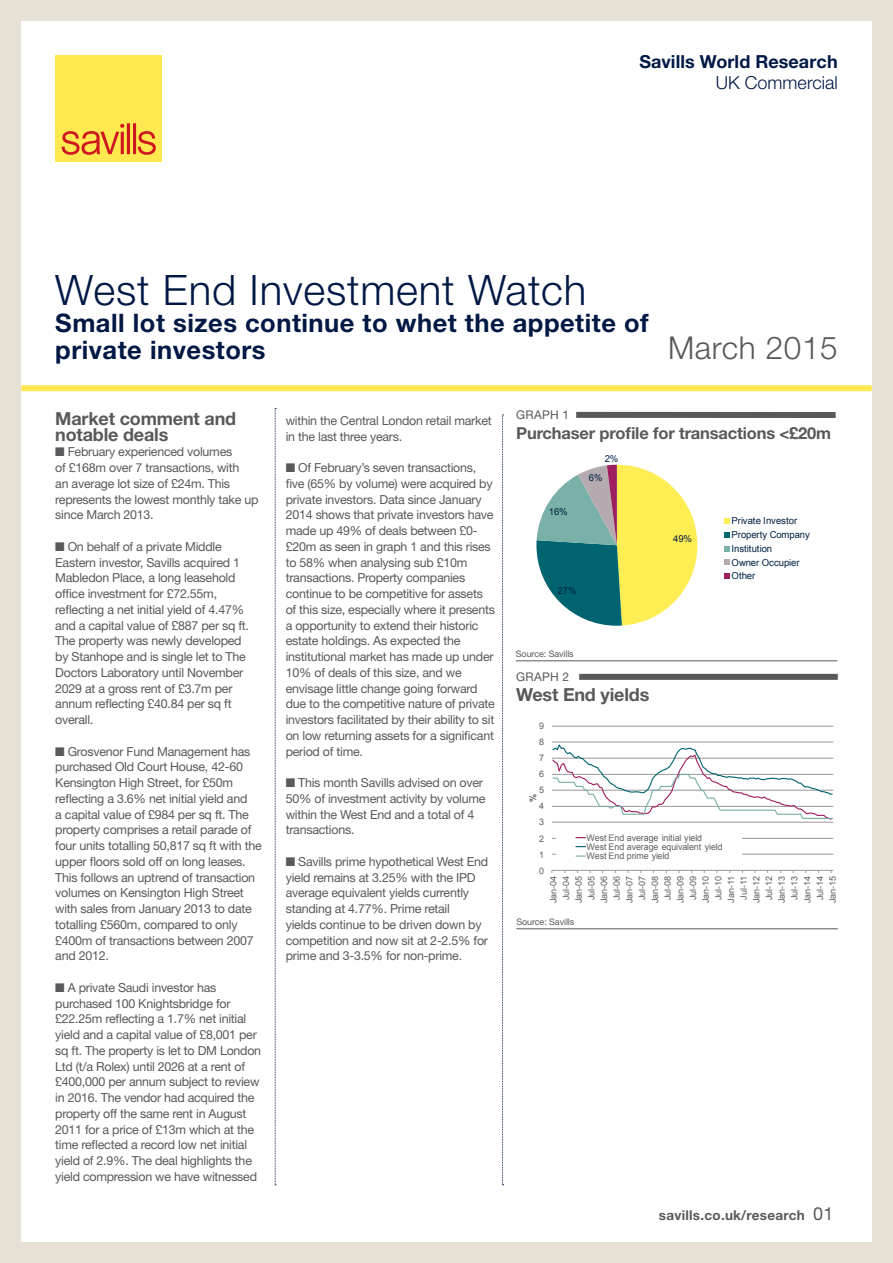
<style>
.page{position:relative;width:893px;height:1263px;background:#e7e1d5}
.page>*{position:absolute;margin:0;border:0;box-sizing:border-box;transform-origin:0 0}
.t1{font:300 42px "Helvetica Neue LT Std";letter-spacing:.02em;color:#001844}
.t2{font:300 31.5px "Helvetica Neue LT Std";letter-spacing:.02em;color:#58595b}
.t3{font:700 25.5px/27px "Helvetica Neue LT Std";letter-spacing:.02em;color:#001844}
.t4{font:700 18px/15.8px "Helvetica Neue LT Std";letter-spacing:-.01em;color:#58595b}
.t5{font:700 18px "Helvetica Neue LT Std";letter-spacing:.005em;color:#001844}
.t6{font:300 18px "Helvetica Neue LT Std";color:#001844}
.t7{font:700 16.5px "Helvetica Neue LT Std";letter-spacing:-.01em;color:#58595b}
.t8{font:700 13.5px "Helvetica Neue LT Std";letter-spacing:.02em;color:#58595b}
.t9{font:12.45px/15.8px "Helvetica Neue LT Std";letter-spacing:-.02em;color:#58595b}
.t10{font:12px "Helvetica Neue LT Std";color:#58595b}
.t11{font:9.6px/13.8px "Arial";letter-spacing:-.015em;color:#024}
.t12{font:9px/9.3px "Arial";letter-spacing:-.015em;color:#5f5f5f}
.t13{font:9px "Helvetica Neue LT Std";letter-spacing:-.01em;color:#58595b}
.t14{font:8.85px/12.8px "Arial";letter-spacing:-.015em;color:#5f5f5f;text-align:center}
.t15{font:700 8.85px "Arial";color:#5f5f5f}
.s1{font-weight:400;font-size:18px}
</style>
<div class="page">
<div style="left:21px;top:21px;width:851px;height:1221px;background:#fff"></div>
<div style="left:55px;top:55px;width:107px;height:107px;background:#ffe850"></div>
<svg style="left:62px;top:123px;width:94px;height:32px"></svg>
<div style="left:21px;top:385px;width:851px;height:6px;background:#ffe850"></div>
<svg style="left:275px;top:408px;width:1px;height:777px"></svg>
<div style="left:576px;top:412px;width:260px;height:6px;background:#58595b"></div>
<hr style="left:516px;top:660px;width:321px;height:1px;background:#58595b">
<svg style="left:502px;top:415px;width:2px;height:770px"></svg>
<div style="left:579px;top:674px;width:259px;height:6px;background:#58595b"></div>
<hr style="left:516px;top:928px;width:322px;height:1px;background:#58595b">
<svg style="left:536px;top:465px;width:161px;height:161px"></svg>
<svg style="left:724px;top:518px;width:6px;height:6px"></svg>
<svg style="left:724px;top:532px;width:6px;height:5px"></svg>
<svg style="left:724px;top:546px;width:6px;height:5px"></svg>
<svg style="left:724px;top:560px;width:6px;height:5px"></svg>
<svg style="left:724px;top:573px;width:6px;height:6px"></svg>
<hr style="left:552px;top:854px;width:281px;height:1px;background:#999">
<hr style="left:552px;top:838px;width:281px;height:1px;background:#999">
<hr style="left:552px;top:822px;width:281px;height:1px;background:#999">
<hr style="left:552px;top:742px;width:281px;height:1px;background:#999">
<hr style="left:552px;top:726px;width:281px;height:1px;background:#999">
<hr style="left:552px;top:870px;width:281px;height:1px;background:#999">
<svg style="left:552px;top:744px;width:282px;height:76px"></svg>
<div style="left:556px;top:833px;width:185px;height:28px;background:#fff"></div>
<svg style="left:576px;top:855px;width:10px;height:2px"></svg>
<h3 class="t5" style="left:639px;top:51px;width:200px">Savills World Research</h3>
<h3 class="t6" style="left:716px;top:72px;width:123px">UK Commercial</h3>
<h1 class="t1" style="left:55px;top:265px;width:533px">West End Investment Watch</h1>
<h3 class="t3" style="left:55px;top:309px;width:595px">Small lot sizes continue to whet the appetite of private investors</h3>
<h2 class="t2" style="left:668px;top:329px;width:171px">March 2015</h2>
<h3 class="t4" style="left:55px;top:410px;width:182px">Market comment and notable deals</h3>
<p class="t9" style="left:55px;top:444px;width:205px">■ February experienced volumes<br>of £168m over 7 transactions, with<br>an average lot size of £24m. This represents the lowest monthly take up since March 2013.</p>
<p class="t9" style="left:55px;top:538px;width:195px">■ On behalf of a private Middle<br>Eastern investor, Savills acquired 1<br>Mabledon Place, a long leasehold office investment for £72.55m, reflecting a net initial yield of 4.47% and a capital value of £887 per sq ft.<br>The property was newly developed by Stanhope and is single let to The<br>Doctors Laboratory until November<br>2029 at a gross rent of £3.7m per annum reflecting £40.84 per sq ft overall.</p>
<p class="t9" style="left:55px;top:743px;width:208px">■ Grosvenor Fund Management has purchased Old Court House, 42-60<br>Kensington High Street, for £50m reflecting a 3.6% net initial yield and<br>a capital value of £984 per sq ft. The property comprises a retail parade of four units totalling 50,817 sq ft with the upper floors sold off on long leases.<br>This follows an uptrend of transaction volumes on Kensington High Street with sales from January 2013 to date totalling £560m, compared to only £400m of transactions between 2007 and 2012.</p>
<p class="t9" style="left:55px;top:979px;width:207px">■ A private Saudi investor has purchased 100 Knightsbridge for £22.25m reflecting a 1.7% net initial yield and a capital value of £8,001 per sq ft. The property is let to DM London Ltd (t/a Rolex) until 2026 at a rent of £400,000 per annum subject to review in 2016. The vendor had acquired the property off the same rent in August 2011 for a price of £13m which at the time reflected a record low net initial yield of 2.9%. The deal highlights the yield compression we have witnessed</p>
<p class="t9" style="left:286px;top:412px;width:207px">within the Central London retail market in the last three years.</p>
<p class="t9" style="left:286px;top:460px;width:211px">■ Of February’s seven transactions, five (65% by volume) were acquired by private investors. Data since January 2014 shows that private investors have made up 49% of deals between £0- £20m as seen in graph 1 and this rises to 58% when analysing sub £10m transactions. Property companies continue to be competitive for assets of this size, especially where it presents a opportunity to extend their historic estate holdings. As expected the institutional market has made up under 10% of deals of this size, and we envisage little change going forward due to the competitive nature of private investors facilitated by their ability to sit on low returning assets for a significant period of time.</p>
<p class="t9" style="left:286px;top:775px;width:201px">■ This month Savills advised on over<br>50% of investment activity by volume within the West End and a total of 4 transactions.</p>
<p class="t9" style="left:286px;top:853px;width:204px">■ Savills prime hypothetical West End yield remains at 3.25% with the IPD average equivalent yields currently standing at 4.77%. Prime retail<br>yields continue to be driven down by competition and now sit at 2-2.5% for prime and 3-3.5% for non-prime.</p>
<p class="t10" style="left:516px;top:408px;width:10px">graph</p>
<p class="t10" style="left:563px;top:408px;width:8px">1</p>
<h3 class="t7" style="left:516px;top:423px;width:317px">Purchaser profile for transactions &lt;£20m</h3>
<p class="t11" style="left:605px;top:452px;width:15px">2%</p>
<p class="t11" style="left:549px;top:505px;width:20px">16%</p>
<p class="t11" style="left:589px;top:471px;width:15px">6%</p>
<p class="t11" style="left:558px;top:584px;width:20px">27%</p>
<p class="t11" style="left:673px;top:531px;width:20px">49%</p>
<p class="t11" style="left:731px;top:514px;width:80px">Private Investor<br>Property Company<br>Institution<br>Owner Occupier<br>Other</p>
<p class="t13" style="left:516px;top:649px;width:59px">Source: Savills</p>
<p class="t10" style="left:516px;top:669px;width:10px">graph</p>
<p class="t10" style="left:563px;top:669px;width:8px">2</p>
<h3 class="t4" style="left:516px;top:686px;width:135px">West End yields</h3>
<p class="t12" style="left:539px;top:722px;width:6px">9</p>
<p class="t12" style="left:539px;top:738px;width:6px">8</p>
<p class="t12" style="left:539px;top:754px;width:6px">7</p>
<p class="t12" style="left:539px;top:770px;width:6px">6</p>
<p class="t12" style="left:539px;top:786px;width:6px">5</p>
<p class="t15" style="left:527px;top:802px;width:10px;rotate:-90deg">%</p>
<p class="t12" style="left:539px;top:802px;width:6px">4</p>
<p class="t12" style="left:539px;top:818px;width:6px">3</p>
<p class="t12" style="left:539px;top:834px;width:6px">2</p>
<p class="t12" style="left:539px;top:850px;width:6px">1</p>
<p class="t12" style="left:539px;top:866px;width:6px">0</p>
<p class="t12" style="left:586px;top:833px;width:138px">West End average initial yield<br>West End average equivalent yield<br>West End prime yield</p>
<p class="t14" style="left:547px;top:903px;width:29px;rotate:-90deg">Jan-04<br>Jul-04<br>Jan-05<br>Jul-05<br>Jan-06<br>Jul-06<br>Jan-07<br>Jul-07<br>Jan-08<br>Jul-08<br>Jan-09<br>Jul-09<br>Jan-10<br>Jul-10<br>Jan-11<br>Jul-11<br>Jan-12<br>Jul-12<br>Jan-13<br>Jul-13<br>Jan-14<br>Jul-14<br>Jan-15</p>
<p class="t13" style="left:516px;top:917px;width:59px">Source: Savills</p>
<p class="t8" style="left:659px;top:1207px;width:176px">savills.co.uk/research <span class="s1">01</span></p>
</div>
